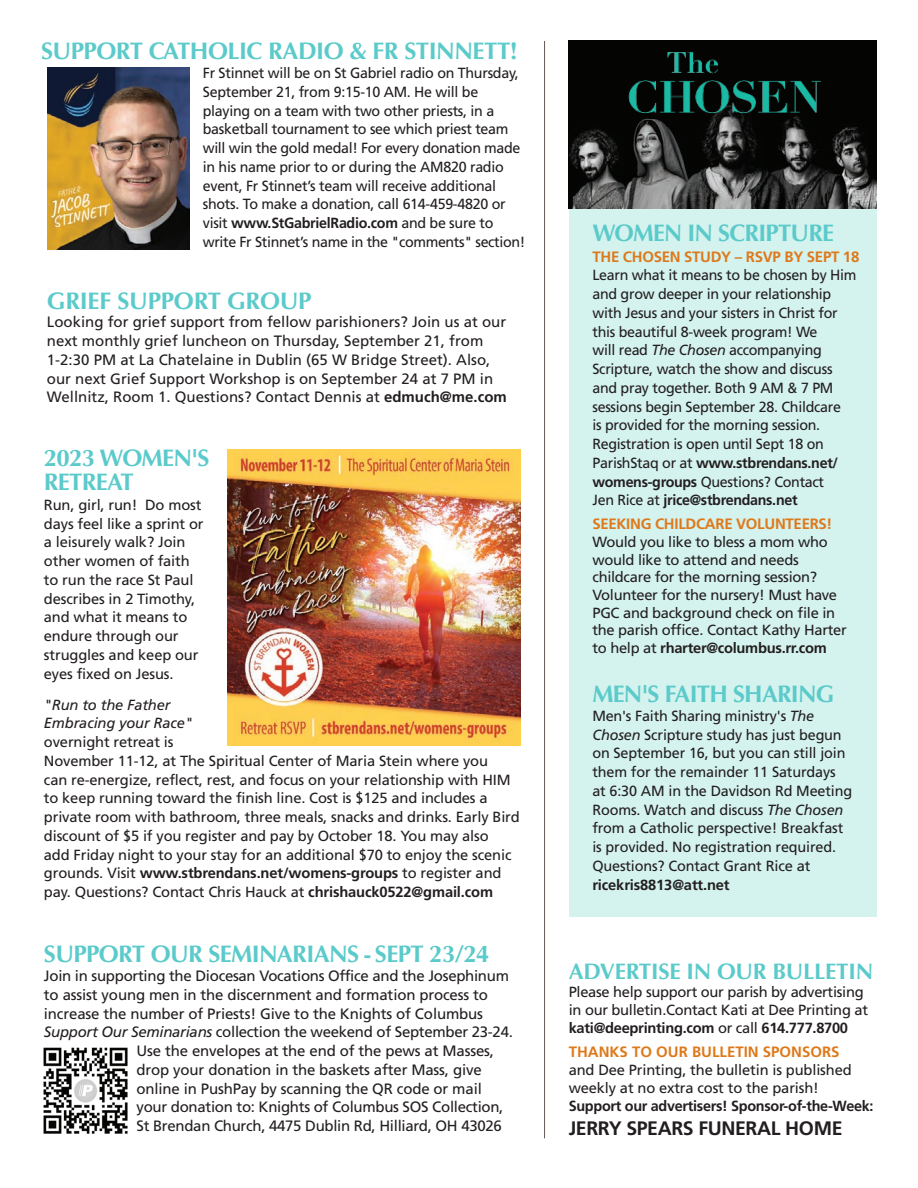
<style>
.page{position:relative;width:918px;height:1188px;background:#fff}
.page>*{position:absolute;margin:0;border:0;box-sizing:border-box;transform-origin:0 0}
.t1{font:700 24px/24px "Optima";letter-spacing:-.025em;color:#5bcaca}
.t2{font:700 22.5px "Optima";letter-spacing:-.01em;color:#5bcaca}
.t3{font:700 19.5px "Frutiger LT Std";letter-spacing:-.02em;color:#231f20}
.t4{font:15px/18.8px "Frutiger LT Std";letter-spacing:-.01em;color:#231f20}
.t5{font:700 15px "Frutiger LT Std";letter-spacing:-.02em;color:#de791b}
.t6{font:700 15px "Frutiger LT Std";color:#de791b}
.t7{font:14.7px/18.8px "Frutiger LT Std";letter-spacing:-.02em;color:#231f20}
.s1{font-weight:700}
.s2{font-style:italic}
</style>
<div class="page">
<div style="left:569px;top:208px;width:307px;height:708px;background:#d4f2ee"></div>
<hr style="left:544px;top:41px;width:1px;height:1097px;background:#655a56">
<img style="left:43px;top:1047px;width:85px;height:87px">
<img style="left:569px;top:41px;width:307px;height:167px">
<img style="left:628px;top:47px;width:192px;height:72px">
<img style="left:227px;top:449px;width:293px;height:297px">
<img style="left:48px;top:67px;width:141px;height:183px">
<p class="t1" style="left:41px;top:39px;width:478px">SUPPORT CATHOLIC RADIO &amp; FR STINNETT!</p>
<p class="t7" style="left:203px;top:64px;width:324px">Fr Stinnet will be on St Gabriel radio on Thursday, September 21, from 9:15-10 AM. He will be playing on a team with two other priests, in a basketball tournament to see which priest team will win the gold medal! For every donation made in his name prior to or during the AM820 radio event, Fr Stinnet’s team will receive additional shots. To make a donation, call 614-459-4820 or visit <span class="s1">www.StGabrielRadio.com</span> and be sure to write Fr Stinnet’s name in the "comments" section!</p>
<p class="t1" style="left:47px;top:289px;width:266px">GRIEF SUPPORT GROUP</p>
<p class="t4" style="left:47px;top:313px;width:461px">Looking for grief support from fellow parishioners? Join us at our next monthly grief luncheon on Thursday, September 21, from 1-2:30 PM at La Chatelaine in Dublin (65 W Bridge Street). Also, our next Grief Support Workshop is on September 24 at 7 PM in Wellnitz, Room 1. Questions? Contact Dennis at <span class="s1">edmuch@me.com</span></p>
<p class="t1" style="left:44px;top:446px;width:167px">2023 WOMEN'S<br>RETREAT</p>
<p class="t7" style="left:44px;top:496px;width:161px">Run, girl, run! Do most days feel like a sprint or a leisurely walk? Join other women of faith to run the race St Paul describes in 2 Timothy, and what it means to endure through our struggles and keep our eyes fixed on Jesus.</p>
<p class="t7" style="left:44px;top:695px;width:477px"><span class="s2">"Run to the Father<br>Embracing your Race"<br></span>overnight retreat is<br>November 11-12, at The Spiritual Center of Maria Stein where you<br>can re-energize, reflect, rest, and focus on your relationship with HIM to keep running toward the finish line. Cost is $125 and includes a private room with bathroom, three meals, snacks and drinks. Early Bird discount of $5 if you register and pay by October 18. You may also<br>add Friday night to your stay for an additional $70 to enjoy the scenic grounds. Visit <span class="s1">www.stbrendans.net/womens-groups</span> to register and pay. Questions? Contact Chris Hauck at <span class="s1">chrishauck0522@gmail.com</span></p>
<p class="t1" style="left:44px;top:942px;width:447px">SUPPORT OUR SEMINARIANS - SEPT 23/24</p>
<p class="t4" style="left:44px;top:967px;width:467px">Join in supporting the Diocesan Vocations Office and the Josephinum</p>
<p class="t4" style="left:44px;top:985px;width:446px">to assist young men in the discernment and formation process to</p>
<p class="t4" style="left:44px;top:1004px;width:441px">increase the number of Priests! Give to the Knights of Columbus</p>
<p class="t4" style="left:44px;top:1023px;width:470px"><span class="s2">Support Our Seminarians</span> collection the weekend of September 23-24.</p>
<p class="t4" style="left:137px;top:1042px;width:359px">Use the envelopes at the end of the pews at Masses,</p>
<p class="t4" style="left:137px;top:1060px;width:347px">drop your donation in the baskets after Mass, give</p>
<p class="t4" style="left:137px;top:1079px;width:347px">online in PushPay by scanning the QR code or mail</p>
<p class="t4" style="left:137px;top:1098px;width:368px">your donation to: Knights of Columbus SOS Collection,</p>
<p class="t4" style="left:137px;top:1117px;width:367px">St Brendan Church, 4475 Dublin Rd, Hilliard, OH 43026</p>
<p class="t1" style="left:592px;top:221px;width:243px">WOMEN IN SCRIPTURE</p>
<p class="t5" style="left:592px;top:248px;width:268px">THE CHOSEN STUDY – RSVP BY SEPT 18</p>
<p class="t7" style="left:592px;top:266px;width:266px">Learn what it means to be chosen by Him and grow deeper in your relationship with Jesus and your sisters in Christ for this beautiful 8-week program! We<br>will read <span class="s2">The Chosen</span> accompanying Scripture, watch the show and discuss and pray together. Both 9 AM &amp; 7 PM sessions begin September 28. Childcare<br>is provided for the morning session.<br>Registration is open until Sept 18 on ParishStaq or at <span class="s1">www.stbrendans.net/ womens-groups</span> Questions? Contact<br>Jen Rice at <span class="s1">jrice@stbrendans.net</span></p>
<p class="t5" style="left:592px;top:515px;width:241px">SEEKING CHILDCARE VOLUNTEERS!</p>
<p class="t7" style="left:592px;top:533px;width:256px;line-height:17.7px">Would you like to bless a mom who would like to attend and needs childcare for the morning session?<br>Volunteer for the nursery! Must have PGC and background check on file in the parish office. Contact Kathy Harter to help at <span class="s1">rharter@columbus.rr.com</span></p>
<p class="t1" style="left:592px;top:682px;width:243px">MEN'S FAITH SHARING</p>
<p class="t7" style="left:592px;top:707px;width:261px">Men's Faith Sharing ministry's <span class="s2">The Chosen</span> Scripture study has just begun on September 16, but you can still join them for the remainder 11 Saturdays at 6:30 AM in the Davidson Rd Meeting Rooms. Watch and discuss <span class="s2">The Chosen </span>from a Catholic perspective! Breakfast is provided. No registration required.<br>Questions? Contact Grant Rice at <span class="s1">ricekris8813@att.net</span></p>
<p class="t2" style="left:569px;top:958px;width:306px">ADVERTISE IN OUR BULLETIN</p>
<p class="t7" style="left:569px;top:983px;width:301px;line-height:18px">Please help support our parish by advertising in our bulletin.Contact Kati at Dee Printing at <span class="s1">kati@deeprinting.com</span> or call <span class="s1">614.777.8700</span></p>
<p class="t6" style="left:569px;top:1043px;width:272px">THANKS TO OUR BULLETIN SPONSORS</p>
<p class="t7" style="left:569px;top:1061px;width:306px;line-height:18px">and Dee Printing, the bulletin is published weekly at no extra cost to the parish!<br><span class="s1">Support our advertisers! Sponsor-of-the-Week:</span></p>
<p class="t3" style="left:569px;top:1117px;width:275px">JERRY SPEARS FUNERAL HOME</p>
</div>
